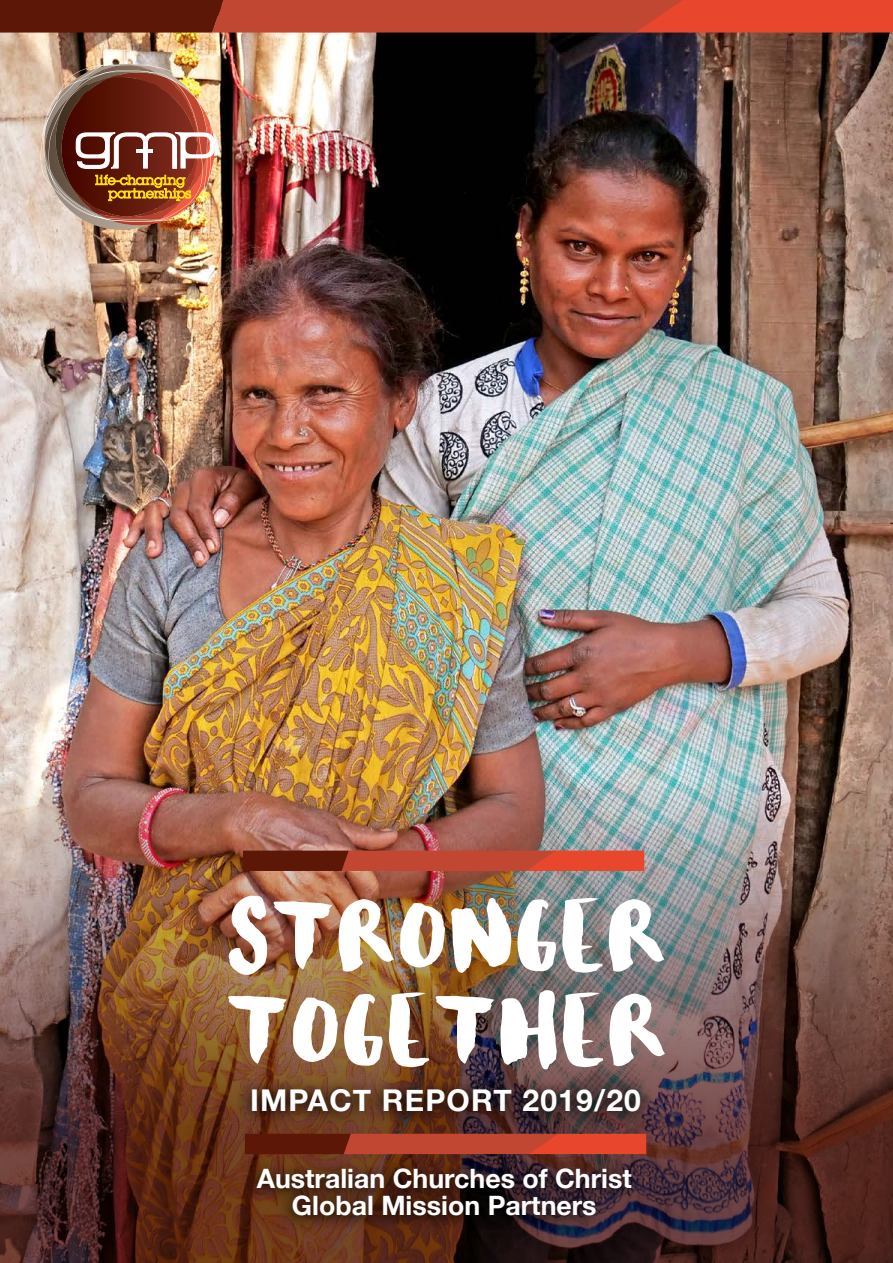
<style>
.page{position:relative;width:893px;height:1263px;background:#fff}
.page>*{position:absolute;margin:0;border:0;box-sizing:border-box;transform-origin:0 0}
.t1{font:102px/94.5px "Heather";letter-spacing:.02em;color:#fff}
.t2{font:700 30px "Helvetica Neue";letter-spacing:.04em;color:#fff}
.t3{font:700 26.7px/27px "Helvetica Neue";color:#fff;text-align:center}
</style>
<div class="page">
<img style="left:0;top:33px;width:893px;height:750px">
<img style="left:0;top:783px;width:893px;height:480px">
<svg style="left:245px;top:1134px;width:401px;height:20px;background:#b13a25"></svg>
<svg style="left:0;top:0;width:893px;height:33px;background:#b23b26"></svg>
<svg style="left:243px;top:851px;width:401px;height:20px;background:#b13a25"></svg>
<svg style="left:234px;top:1078px;width:416px;height:49px;background:#4f3024"></svg>
<svg style="left:240px;top:1157px;width:401px;height:74px;background:#41221a"></svg>
<img style="left:45px;top:224px;width:104px;height:6px">
<img style="left:96px;top:224px;width:89px;height:1px">
<img style="left:40px;top:63px;width:175px;height:161px">
<h1 class="t1" style="left:226px;top:897px;width:443px">STRONGER<br>TOGETHER</h1>
<p class="t2" style="left:250px;top:1077px;width:392px">IMPACT REPORT 2019/20</p>
<p class="t3" style="left:257px;top:1166px;width:377px">Australian Churches of Christ<br>Global Mission Partners</p>
</div>
